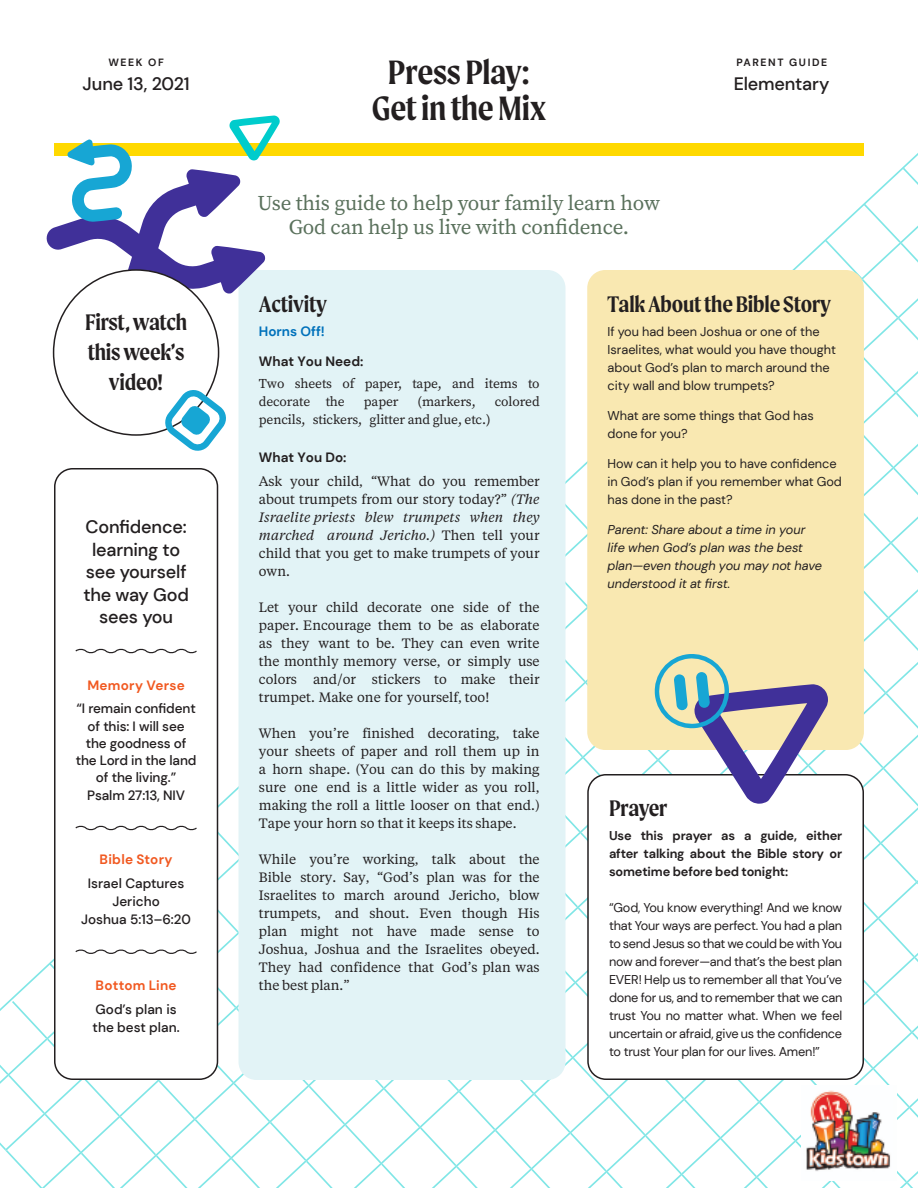
<style>
.page{position:relative;width:918px;height:1188px;background:#fff}
.page>*{position:absolute;margin:0;border:0;box-sizing:border-box;transform-origin:0 0}
.t1{font:600 36px/36px "Moret";letter-spacing:-.01em;color:#231f20;text-align:center}
.t2{font:600 24px/30px "Moret";letter-spacing:-.01em;color:#231f20;text-align:center}
.t3{font:21px/24px "Source Serif Pro";letter-spacing:-.01em;color:#5a715c;text-align:center}
.t4{font:500 18px/22.5px "DM Sans";letter-spacing:-.01em;color:#231f20;text-align:center}
.t5{font:13.5px/18px "Tiempos Text";color:#231f20;text-align:justify}
.t6{font:500 13.5px/17.4px "DM Sans";letter-spacing:-.01em;color:#231f20;text-align:center}
.t7{font:13.5px/18px "Source Serif Pro";letter-spacing:-.01em;color:#231f20}
.t8{font:700 13.5px "DM Sans";letter-spacing:.02em;color:#f15921}
.t9{font:700 13.5px "DM Sans";color:#231f20}
.t10{font:700 13.5px "DM Sans";color:#0071bb}
.t11{font:12.75px/18px "DM Sans";color:#231f20}
.t12{font:italic 12.75px/18px "DM Sans";color:#231f20}
.t13{font:700 12.75px/18px "DM Sans";letter-spacing:-.01em;color:#231f20;text-align:justify}
.t14{font:700 10.5px "DM Sans";letter-spacing:.15em;color:#231f20}
.s1{font-style:italic}
</style>
<div class="page">
<svg style="left:0;top:1142px;width:42px;height:46px"></svg>
<svg style="left:198px;top:516px;width:720px;height:672px"></svg>
<svg style="left:276px;top:589px;width:642px;height:599px"></svg>
<svg style="left:354px;top:662px;width:564px;height:526px"></svg>
<svg style="left:432px;top:735px;width:486px;height:453px"></svg>
<svg style="left:510px;top:807px;width:408px;height:381px"></svg>
<svg style="left:588px;top:880px;width:330px;height:308px"></svg>
<svg style="left:666px;top:953px;width:252px;height:235px"></svg>
<svg style="left:744px;top:1026px;width:174px;height:162px"></svg>
<div style="left:54px;top:144px;width:810px;height:12px;background:#ffd900"></div>
<div style="left:587px;top:270px;width:277px;height:480px;background:#f9e8b1;border-radius:18px"></div>
<div style="left:55px;top:469px;width:163px;height:610px;background:#fff;border-radius:18px"></div>
<svg style="left:75px;top:648px;width:122px;height:6px"></svg>
<svg style="left:75px;top:825px;width:122px;height:6px"></svg>
<svg style="left:75px;top:949px;width:122px;height:5px"></svg>
<div style="left:54px;top:468px;width:164px;height:612px;border:2px solid #231f20;border-radius:18px"></div>
<div style="left:239px;top:270px;width:327px;height:810px;background:#e2f3f6;border-radius:18px"></div>
<div style="left:588px;top:775px;width:275px;height:304px;background:#fff;border-radius:18px"></div>
<div style="left:587px;top:774px;width:277px;height:306px;border:2px solid #231f20;border-radius:18px"></div>
<svg style="left:46px;top:115px;width:234px;height:213px"></svg>
<div style="left:54px;top:270px;width:165px;height:165px;background:#fff;border-radius:50%"></div>
<svg style="left:163px;top:388px;width:63px;height:63px"></svg>
<svg style="left:653px;top:654px;width:175px;height:150px"></svg>
<img style="left:801px;top:1085px;width:96px;height:95px">
<p class="t14" style="left:108px;top:56px;width:57px">WEEK OF</p>
<h3 class="t4" style="left:83px;top:72px;width:109px">June 13, 2021</h3>
<h2 class="t2" style="left:85px;top:307px;width:104px">First, watch this week’s video!</h2>
<h3 class="t4" style="left:83px;top:516px;width:107px">Confidence: learning to see yourself the way God sees you</h3>
<p class="t8" style="left:87px;top:677px;width:99px">Memory Verse</p>
<p class="t6" style="left:76px;top:700px;width:122px">“I remain confident of this: I will see the goodness of the Lord in the land of the living.”<br>Psalm 27:13, NIV</p>
<p class="t8" style="left:100px;top:851px;width:75px">Bible Story</p>
<p class="t6" style="left:81px;top:874px;width:111px;line-height:18px">Israel Captures<br>Jericho<br>Joshua 5:13–6:20</p>
<p class="t8" style="left:96px;top:977px;width:83px">Bottom Line</p>
<p class="t6" style="left:93px;top:1000px;width:89px;line-height:18px;text-align:left">God’s plan is the best plan.</p>
<h1 class="t1" style="left:372px;top:54px;width:176px">Press Play:<br>Get in the Mix</h1>
<h3 class="t3" style="left:258px;top:191px;width:404px">Use this guide to help your family learn how<br>God can help us live with confidence.</h3>
<p class="t14" style="left:736px;top:56px;width:92px">PARENT GUIDE</p>
<h3 class="t4" style="left:734px;top:72px;width:97px">Elementary</h3>
<h2 class="t2" style="left:259px;top:289px;width:70px">Activity</h2>
<p class="t10" style="left:259px;top:323px;width:67px">Horns Off!</p>
<p class="t9" style="left:259px;top:353px;width:106px">What You Need:</p>
<p class="t7" style="left:259px;top:375px;width:282px">Two sheets of paper, tape, and items to decorate the</p>
<p class="t7" style="left:364px;top:393px;width:36px">paper</p>
<p class="t7" style="left:418px;top:393px;width:60px">(markers,</p>
<p class="t7" style="left:495px;top:393px;width:46px">colored</p>
<p class="t7" style="left:259px;top:411px;width:233px">pencils, stickers, glitter and glue, etc.)</p>
<p class="t9" style="left:259px;top:449px;width:89px">What You Do:</p>
<p class="t5" style="left:259px;top:472px;width:282px">Ask your child, “What do you remember about trumpets from our story today?” <span class="s1">(The Israelite priests blew trumpets when they marched around Jericho.)</span> Then tell your child that you get to make trumpets of your own.</p>
<p class="t5" style="left:259px;top:598px;width:282px">Let your child decorate one side of the paper. Encourage them to be as elaborate as they want to be. They can even write the monthly memory verse, or simply use colors and/or stickers to make their trumpet. Make one for yourself, too!</p>
<p class="t5" style="left:259px;top:724px;width:282px">When you’re finished decorating, take your sheets of paper and roll them up in a horn shape. (You can do this by making sure one end is a little wider as you roll, making the roll a little looser on that end.)<br>Tape your horn so that it keeps its shape.</p>
<p class="t5" style="left:259px;top:850px;width:282px">While you’re working, talk about the Bible story. Say, “God’s plan was for the Israelites to march around Jericho, blow trumpets, and shout. Even though His plan might not have made sense to Joshua, Joshua and the Israelites obeyed.<br>They had confidence that God’s plan was the best plan.”</p>
<h2 class="t2" style="left:608px;top:289px;width:225px">Talk About the Bible Story</h2>
<p class="t11" style="left:608px;top:322px;width:230px">If you had been Joshua or one of the Israelites, what would you have thought about God’s plan to march around the city wall and blow trumpets?</p>
<p class="t11" style="left:608px;top:407px;width:208px">What are some things that God has done for you?</p>
<p class="t11" style="left:608px;top:455px;width:236px">How can it help you to have confidence in God’s plan if you remember what God has done in the past?</p>
<p class="t12" style="left:608px;top:521px;width:216px">Parent: Share about a time in your life when God’s plan was the best plan—even though you may not have understood it at first.</p>
<h2 class="t2" style="left:609px;top:793px;width:60px">Prayer</h2>
<p class="t13" style="left:609px;top:827px;width:235px">Use this prayer as a guide, either after talking about the Bible story or sometime before bed tonight:</p>
<p class="t11" style="left:609px;top:899px;width:235px;text-align:justify">“God, You know everything! And we know that Your ways are perfect. You had a plan to send Jesus so that we could be with You now and forever—and that’s the best plan EVER! Help us to remember all that You’ve done for us, and to remember that we can trust You no matter what. When we feel uncertain or afraid, give us the confidence to trust Your plan for our lives. Amen!”</p>
</div>
